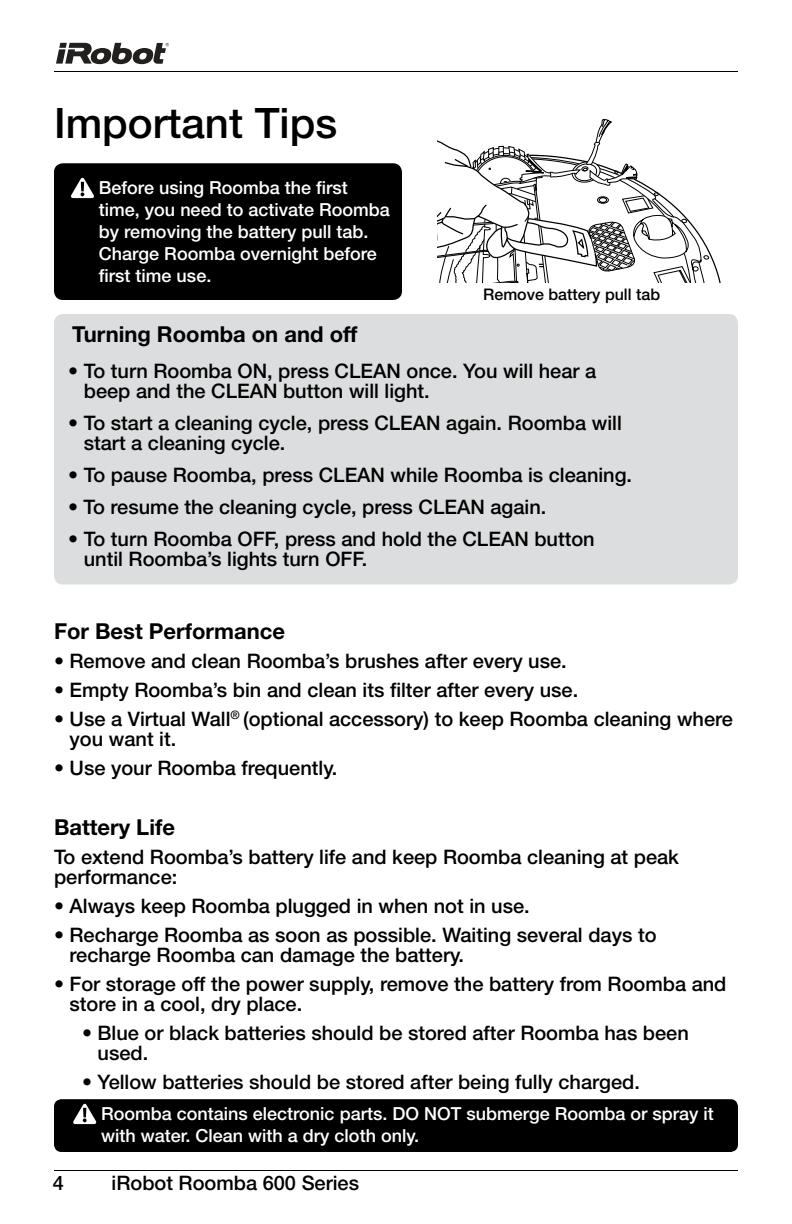
<style>
.page{position:relative;width:792px;height:1224px;background:#fff}
.page>*{position:absolute;margin:0;border:0;box-sizing:border-box;transform-origin:0 0}
.t1{font:500 42px "Helvetica Neue LT Pro";color:#000}
.t2{font:700 22px "Helvetica Neue LT Pro";color:#000}
.t3{font:500 20px/20px "Helvetica Neue LT Pro";color:#000}
.t4{font:500 18px/22px "Helvetica Neue LT Pro";color:#fff}
.t5{font:500 16px "Helvetica Neue LT Pro";color:#000}
</style>
<div class="page">
<hr style="left:54px;top:1170px;width:684px;height:1px;background:#000">
<hr style="left:54px;top:71px;width:684px;height:1px;background:#000">
<svg style="left:56px;top:43px;width:113px;height:21px"></svg>
<div style="left:54px;top:1099px;width:684px;height:53px;background:#000;border-radius:8px"></div>
<svg style="left:73px;top:1104px;width:23px;height:20px"></svg>
<div style="left:54px;top:163px;width:348px;height:137px;background:#000;border-radius:9px"></div>
<svg style="left:71px;top:178px;width:23px;height:20px"></svg>
<svg style="left:437px;top:119px;width:284px;height:164px"></svg>
<div style="left:54px;top:314px;width:684px;height:271px;background:#dcddde;border-radius:9px"></div>
<h1 class="t1" style="left:54px;top:98px;width:285px">Important Tips</h1>
<p class="t4" style="left:99px;top:176px;width:292px">Before using Roomba the first time, you need to activate Roomba by removing the battery pull tab.<br>Charge Roomba overnight before first time use.</p>
<p class="t5" style="left:483px;top:285px;width:178px">Remove battery pull tab</p>
<p class="t2" style="left:72px;top:320px;width:287px">Turning Roomba on and off</p>
<p class="t3" style="left:84px;top:361px;width:514px;text-indent:-16px">• To turn Roomba ON, press CLEAN once. You will hear a beep and the CLEAN button will light.</p>
<p class="t3" style="left:84px;top:413px;width:540px;text-indent:-16px">• To start a cleaning cycle, press CLEAN again. Roomba will start a cleaning cycle.</p>
<p class="t3" style="left:68px;top:465px;width:565px">• To pause Roomba, press CLEAN while Roomba is cleaning.</p>
<p class="t3" style="left:68px;top:497px;width:480px">• To resume the cleaning cycle, press CLEAN again.</p>
<p class="t3" style="left:84px;top:528px;width:512px;text-indent:-16px">• To turn Roomba OFF, press and hold the CLEAN button until Roomba’s lights turn OFF.</p>
<p class="t2" style="left:54px;top:617px;width:232px">For Best Performance</p>
<p class="t3" style="left:54px;top:650px;width:514px">• Remove and clean Roomba’s brushes after every use.</p>
<p class="t3" style="left:54px;top:679px;width:526px">• Empty Roomba’s bin and clean its filter after every use.</p>
<p class="t3" style="left:70px;top:708px;width:665px;text-indent:-16px">• Use a Virtual Wall<sup>®</sup> (optional accessory) to keep Roomba cleaning where you want it.</p>
<p class="t3" style="left:54px;top:757px;width:285px">• Use your Roomba frequently.</p>
<p class="t2" style="left:54px;top:813px;width:122px">Battery Life</p>
<p class="t3" style="left:54px;top:846px;width:627px">To extend Roomba’s battery life and keep Roomba cleaning at peak performance:</p>
<p class="t3" style="left:54px;top:895px;width:477px">• Always keep Roomba plugged in when not in use.</p>
<p class="t3" style="left:70px;top:924px;width:588px;text-indent:-16px">• Recharge Roomba as soon as possible. Waiting several days to recharge Roomba can damage the battery.</p>
<p class="t3" style="left:70px;top:973px;width:658px;text-indent:-16px">• For storage off the power supply, remove the battery from Roomba and store in a cool, dry place.</p>
<p class="t3" style="left:98px;top:1022px;width:593px;text-indent:-16px">• Blue or black batteries should be stored after Roomba has been used.</p>
<p class="t3" style="left:82px;top:1071px;width:560px">• Yellow batteries should be stored after being fully charged.</p>
<p class="t4" style="left:101px;top:1102px;width:614px">Roomba contains electronic parts. DO NOT submerge Roomba or spray it with water. Clean with a dry cloth only.</p>
<p class="t3" style="left:53px;top:1173px;width:13px">4</p>
<p class="t3" style="left:112px;top:1173px;width:249px">iRobot Roomba 600 Series</p>
</div>
